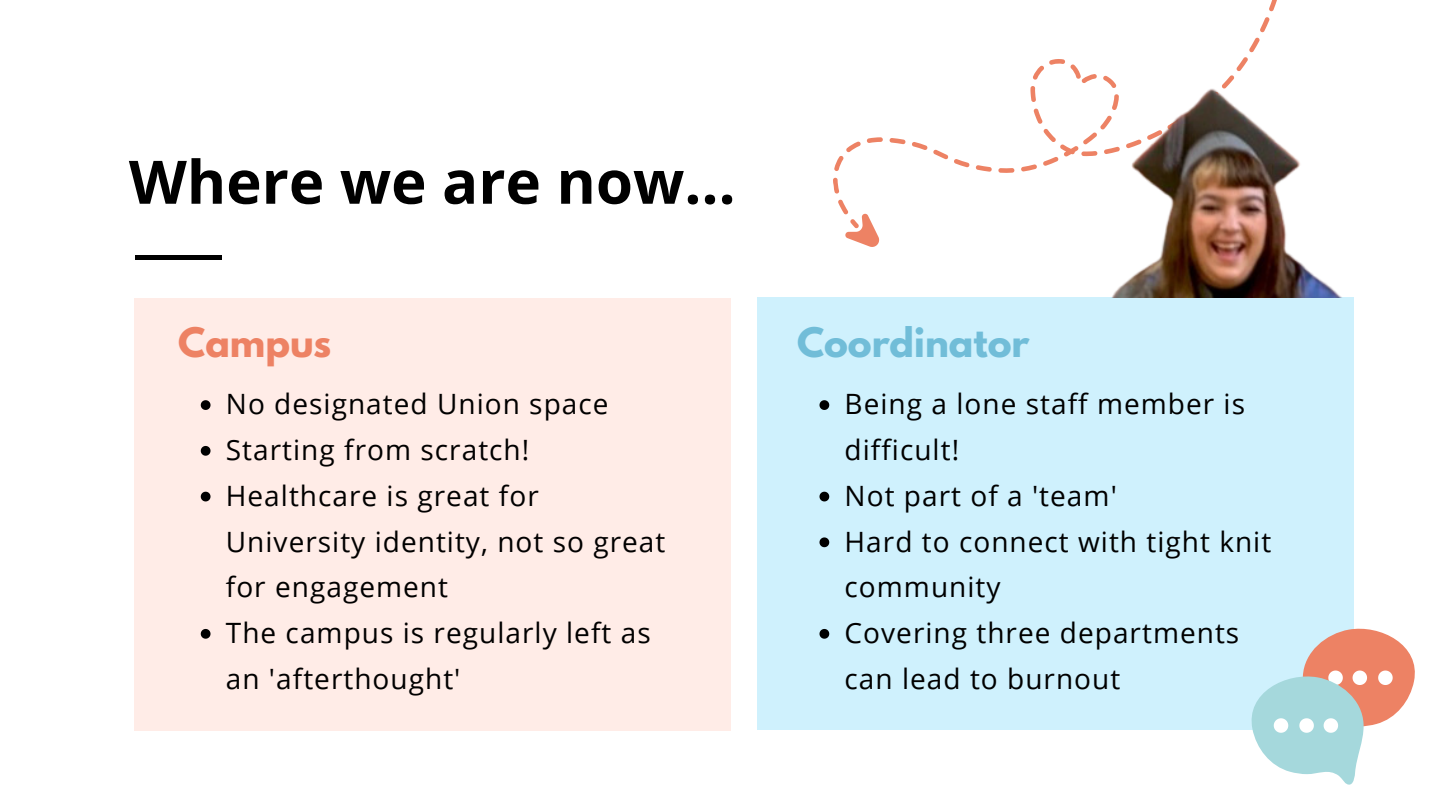
<style>
.page{position:relative;width:1440px;height:810px;background:#fff}
.page>*{position:absolute;margin:0;border:0;box-sizing:border-box;transform-origin:0 0}
.t1{font:700 60px "Open Sans";color:#000}
.t2{font:700 36px "League Spartan";color:#71bdd8}
.t3{font:700 36px "League Spartan";color:#ed8264}
.t4{font:28px/45.8px "Open Sans";letter-spacing:.035em;color:#000}
</style>
<div class="page">
<div style="left:135px;top:255px;width:87px;height:5px;background:#000"></div>
<div style="left:135px;top:298px;width:596px;height:432px;background:#ffe8e2"></div>
<div style="left:757px;top:297px;width:596px;height:433px;background:#cff1fd"></div>
<svg style="left:1251px;top:624px;width:164px;height:161px"></svg>
<svg style="left:201px;top:400px;width:10px;height:10px"></svg>
<svg style="left:201px;top:446px;width:10px;height:10px"></svg>
<svg style="left:201px;top:492px;width:10px;height:9px"></svg>
<svg style="left:201px;top:629px;width:10px;height:10px"></svg>
<svg style="left:833px;top:0;width:444px;height:213px"></svg>
<svg style="left:844px;top:213px;width:36px;height:34px"></svg>
<svg style="left:820px;top:400px;width:9px;height:10px"></svg>
<svg style="left:820px;top:492px;width:9px;height:9px"></svg>
<svg style="left:820px;top:537px;width:9px;height:10px"></svg>
<svg style="left:820px;top:629px;width:9px;height:10px"></svg>
<img style="left:1073px;top:71px;width:268px;height:226px">
<p class="t1" style="left:129px;top:140px;width:608px">Where we are now...</p>
<p class="t3" style="left:178px;top:324px;width:155px">Campus</p>
<p class="t2" style="left:797px;top:324px;width:234px">Coordinator</p>
<p class="t4" style="left:845px;top:381px;width:402px">Being a lone staff member is difficult!</p>
<p class="t4" style="left:845px;top:472px;width:274px">Not part of a 'team'</p>
<p class="t4" style="left:845px;top:518px;width:428px">Hard to connect with tight knit community</p>
<p class="t4" style="left:845px;top:609px;width:396px">Covering three departments can lead to burnout</p>
<p class="t4" style="left:226px;top:381px;width:384px">No designated Union space</p>
<p class="t4" style="left:226px;top:426px;width:305px">Starting from scratch!</p>
<p class="t4" style="left:226px;top:472px;width:441px">Healthcare is great for<br>University identity, not so great for engagement</p>
<p class="t4" style="left:226px;top:609px;width:426px">The campus is regularly left as an 'afterthought'</p>
</div>
